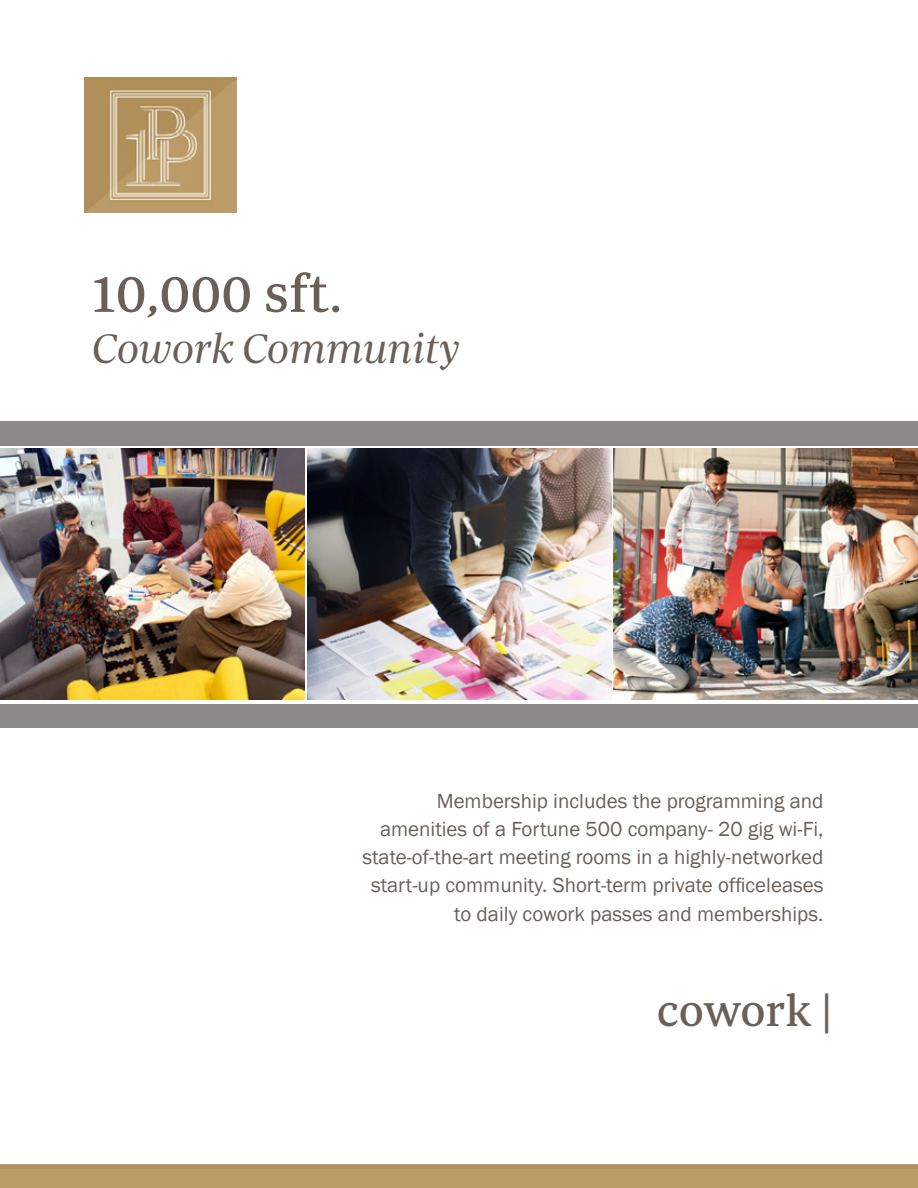
<style>
.page{position:relative;width:918px;height:1188px;background:#fff}
.page>*{position:absolute;margin:0;border:0;box-sizing:border-box;transform-origin:0 0}
.t1{font:54px "Periodico Text";color:#6a6058}
.t2{font:45px "Periodico Text";letter-spacing:-.005em;color:#6a6058}
.t3{font:42px "Periodico Display Lg It";color:#6a6058}
.t4{font:21px/28.2px "Franklin Gothic";color:#6a6058;text-align:right}
</style>
<div class="page">
<svg style="left:0;top:1164px;width:918px;height:24px;background:#b99965"></svg>
<div style="left:0;top:421px;width:918px;height:306px;background:#8a8888"></div>
<img style="left:0;top:446px;width:918px;height:257px">
<img style="left:84px;top:78px;width:152px;height:135px">
<img style="left:0;top:449px;width:304px;height:251px">
<img style="left:307px;top:449px;width:304px;height:251px">
<img style="left:614px;top:449px;width:304px;height:251px">
<p class="t1" style="left:92px;top:263px;width:251px">10,000 sft.</p>
<p class="t3" style="left:92px;top:325px;width:369px">Cowork Community</p>
<p class="t4" style="left:437px;top:787px;width:388px">Membership includes the programming and</p>
<p class="t4" style="left:362px;top:815px;width:463px">amenities of a Fortune 500 company- 20 gig wi-Fi, state-of-the-art meeting rooms in a highly-networked start-up community. Short-term private officeleases</p>
<p class="t4" style="left:454px;top:900px;width:371px">to daily cowork passes and memberships.</p>
<p class="t2" style="left:657px;top:985px;width:177px">cowork |</p>
</div>
